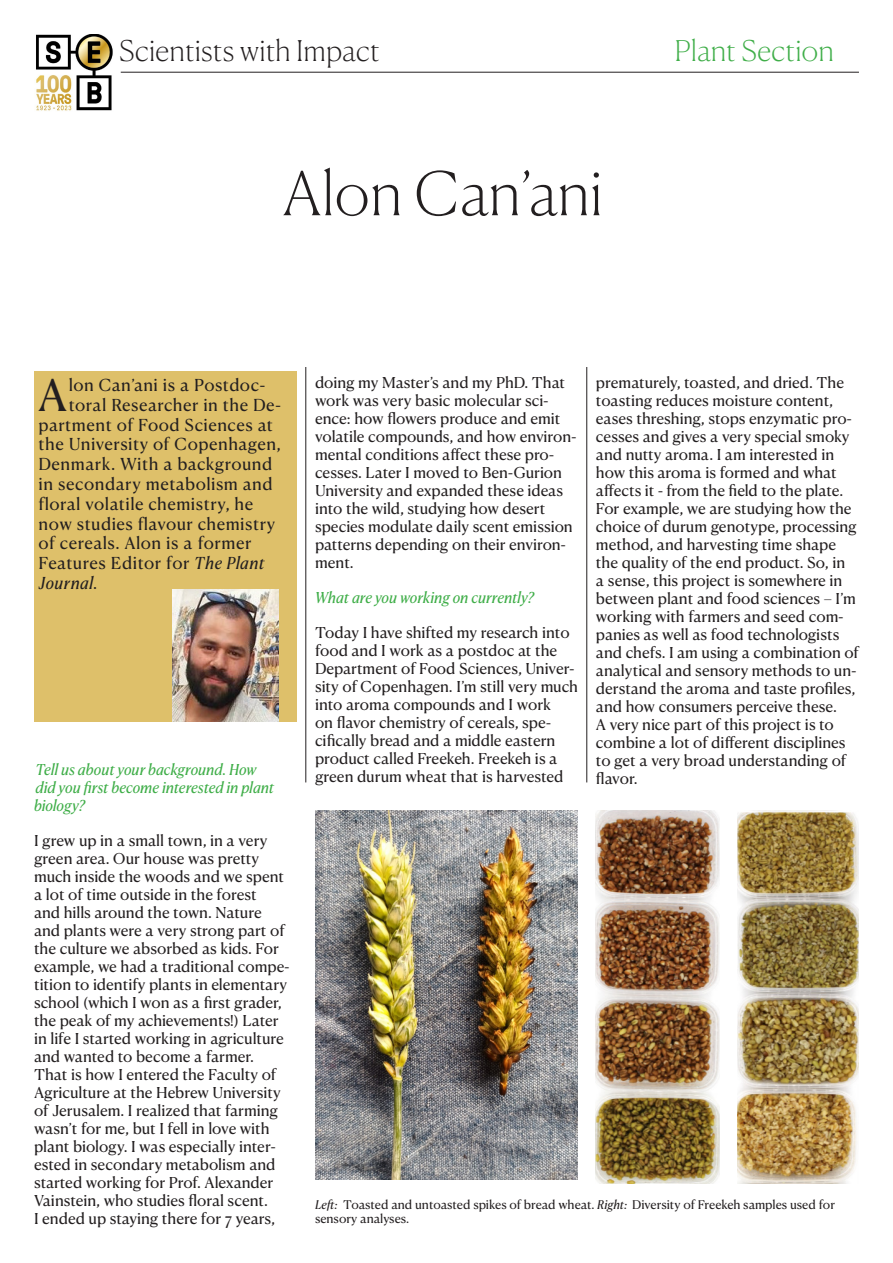
<style>
.page{position:relative;width:893px;height:1263px;background:#fff}
.page>*{position:absolute;margin:0;border:0;box-sizing:border-box;transform-origin:0 0}
.t1{font:100 60px "Canela Deck";letter-spacing:-.01em;color:#231f20}
.t2{font:43.5px "Canela Text";color:#231f20}
.t3{font:100 28.5px "Canela Deck";color:#231f20}
.t4{font:100 28.5px "Canela Deck";color:#40ae49}
.t5{font:16.5px "Canela Text";letter-spacing:.025em;color:#231f20}
.t6{font:italic 16.5px "Canela Text";letter-spacing:.03em;color:#231f20}
.t7{font:15px/18px "Canela Text";letter-spacing:-.005em;color:#231f20}
.t8{font:italic 15px/18px "Canela Text";color:#40ae49}
.t9{font:12px/14.4px "Canela Text";letter-spacing:-.005em;color:#231f20}
.s1{font-style:italic}
</style>
<div class="page">
<div style="left:34px;top:372px;width:263px;height:350px;background:#dec06a"></div>
<img style="left:36px;top:34px;width:77px;height:77px">
<hr style="left:586px;top:367px;width:1px;height:415px;background:#231f20">
<img style="left:172px;top:589px;width:107px;height:133px">
<hr style="left:121px;top:72px;width:738px;height:1px;background:#231f20">
<hr style="left:306px;top:367px;width:1px;height:415px;background:#231f20">
<img style="left:315px;top:810px;width:263px;height:369px">
<img style="left:596px;top:810px;width:123px;height:374px">
<img style="left:737px;top:810px;width:122px;height:374px">
<p class="t3" style="left:119px;top:27px;width:262px">Scientists with Impact</p>
<p class="t4" style="left:674px;top:27px;width:161px">Plant Section</p>
<p class="t1" style="left:282px;top:144px;width:322px">Alon Can’ani</p>
<p class="t2" style="left:38px;top:357px;width:31px">A</p>
<p class="t5" style="left:69px;top:370px;width:198px">lon Can’ani is a Postdoc-</p>
<p class="t5" style="left:69px;top:390px;width:213px">toral Researcher in the De-</p>
<p class="t5" style="left:39px;top:410px;width:236px">partment of Food Sciences at</p>
<p class="t5" style="left:39px;top:430px;width:244px">the University of Copenhagen,</p>
<p class="t5" style="left:39px;top:450px;width:235px">Denmark. With a background</p>
<p class="t5" style="left:39px;top:469px;width:236px">in secondary metabolism and</p>
<p class="t5" style="left:39px;top:489px;width:216px">floral volatile chemistry, he</p>
<p class="t5" style="left:39px;top:509px;width:238px">now studies flavour chemistry</p>
<p class="t5" style="left:39px;top:529px;width:214px">of cereals. Alon is a former</p>
<p class="t5" style="left:39px;top:549px;width:227px">Features Editor for <span class="s1">The Plant</span></p>
<p class="t6" style="left:39px;top:568px;width:60px">Journal.</p>
<p class="t8" style="left:34px;top:759px;width:242px">Tell us about your background. How did you first become interested in plant biology?</p>
<p class="t7" style="left:34px;top:830px;width:257px">I grew up in a small town, in a very green area. Our house was pretty much inside the woods and we spent a lot of time outside in the forest<br>and hills around the town. Nature and plants were a very strong part of the culture we absorbed as kids. For example, we had a traditional compe&shy;tition to identify plants in elementary school (which I won as a first grader, the peak of my achievements!) Later in life I started working in agriculture and wanted to become a farmer.<br>That is how I entered the Faculty of Agriculture at the Hebrew University of Jerusalem. I realized that farming wasn’t for me, but I fell in love with plant biology. I was especially inter&shy;ested in secondary metabolism and started working for Prof. Alexander Vainstein, who studies floral scent.<br>I ended up staying there for 7 years,</p>
<p class="t7" style="left:315px;top:372px;width:263px">doing my Master’s and my PhD. That work was very basic molecular sci&shy;ence: how flowers produce and emit volatile compounds, and how environ&shy;mental conditions affect these pro&shy;cesses. Later I moved to Ben-Gurion University and expanded these ideas into the wild, studying how desert species modulate daily scent emission patterns depending on their environ&shy;ment.</p>
<p class="t8" style="left:315px;top:587px;width:221px">What are you working on currently?</p>
<p class="t7" style="left:315px;top:622px;width:264px">Today I have shifted my research into food and I work as a postdoc at the Department of Food Sciences, Univer&shy;sity of Copenhagen. I’m still very much into aroma compounds and I work<br>on flavor chemistry of cereals, spe&shy;cifically bread and a middle eastern product called Freekeh. Freekeh is a green durum wheat that is harvested</p>
<p class="t7" style="left:596px;top:372px;width:264px">prematurely, toasted, and dried. The toasting reduces moisture content, eases threshing, stops enzymatic pro&shy;cesses and gives a very special smoky and nutty aroma. I am interested in how this aroma is formed and what affects it - from the field to the plate.<br>For example, we are studying how the choice of durum genotype, processing method, and harvesting time shape the quality of the end product. So, in<br>a sense, this project is somewhere in between plant and food sciences – I’m working with farmers and seed com&shy;panies as well as food technologists and chefs. I am using a combination of analytical and sensory methods to un&shy;derstand the aroma and taste profiles, and how consumers perceive these.<br>A very nice part of this project is to combine a lot of different disciplines to get a very broad understanding of flavor.</p>
<p class="t9" style="left:315px;top:1196px;width:521px"><span class="s1">Left:</span> Toasted and untoasted spikes of bread wheat. <span class="s1">Right:</span> Diversity of Freekeh samples used for sensory analyses.</p>
</div>
